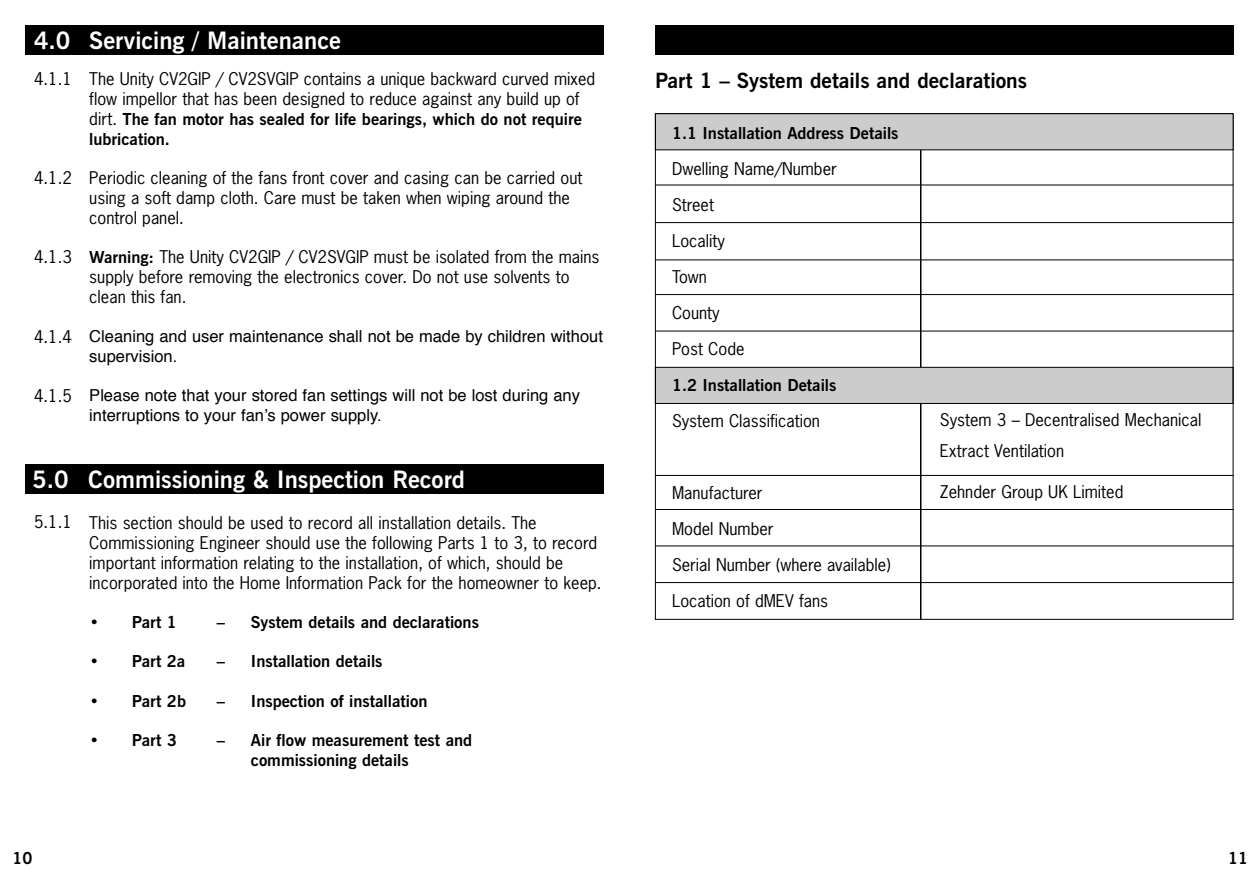
<style>
.page{position:relative;width:1259px;height:893px;background:#fff}
.page>*{position:absolute;margin:0;border:0;box-sizing:border-box;transform-origin:0 0}
.t1{font:700 24px "News Gothic BT";color:#fff}
.t2{font:700 21px "News Gothic BT";color:#000}
.t3{font:16.5px/19.8px "News Gothic";color:#000}
.t4{font:700 16.5px/19.8px "News Gothic BT";color:#000}
.t5{font:16.5px/19.8px "Helvetica";color:#000}
.s1{font-family:"News Gothic";font-weight:400}
.s2{font-family:"News Gothic BT";font-weight:700}
</style>
<div class="page">
<hr style="left:920px;top:123px;width:1px;height:496px;background:#000">
<div style="left:656px;top:368px;width:576px;height:35px;background:#ccc"></div>
<div style="left:655px;top:367px;width:578px;height:37px;border:1px solid #000"></div>
<div style="left:26px;top:26px;width:578px;height:29px;background:#000"></div>
<div style="left:655px;top:26px;width:578px;height:29px;background:#000"></div>
<div style="left:26px;top:464px;width:578px;height:30px;background:#000"></div>
<div style="left:656px;top:114px;width:576px;height:35px;background:#ccc"></div>
<div style="left:655px;top:113px;width:578px;height:37px;border:1px solid #000"></div>
<hr style="left:655px;top:185px;width:578px;height:1px;background:#000">
<hr style="left:655px;top:260px;width:578px;height:1px;background:#000">
<hr style="left:655px;top:222px;width:578px;height:1px;background:#000">
<hr style="left:655px;top:294px;width:578px;height:1px;background:#000">
<hr style="left:655px;top:331px;width:578px;height:1px;background:#000">
<hr style="left:655px;top:582px;width:578px;height:1px;background:#000">
<hr style="left:655px;top:509px;width:578px;height:1px;background:#000">
<hr style="left:655px;top:546px;width:578px;height:1px;background:#000">
<hr style="left:655px;top:475px;width:578px;height:1px;background:#000">
<h1 class="t1" style="left:34px;top:32px;width:308px">4.0 Servicing / Maintenance</h1>
<p class="t3" style="left:34px;top:70px;width:40px">4.1.1</p>
<p class="t3" style="left:89px;top:70px;width:507px">The Unity CV2GIP / CV2SVGIP contains a unique backward curved mixed flow impellor that has been designed to reduce against any build up of</p>
<p class="t4" style="left:89px;top:110px;width:494px"><span class="s1">dirt.</span> The fan motor has sealed for life bearings, which do not require lubrication.</p>
<p class="t3" style="left:89px;top:169px;width:495px">Periodic cleaning of the fans front cover and casing can be carried out using a soft damp cloth. Care must be taken when wiping around the control panel.</p>
<p class="t3" style="left:89px;top:248px;width:512px"><span class="s2">Warning:</span> The Unity CV2GIP / CV2SVGIP must be isolated from the mains supply before removing the electronics cover. Do not use solvents to clean this fan.</p>
<p class="t5" style="left:89px;top:328px;width:515px">Cleaning and user maintenance shall not be made by children without supervision.</p>
<p class="t5" style="left:89px;top:387px;width:492px">Please note that your stored fan settings will not be lost during any interruptions to your fan’s power supply.</p>
<p class="t3" style="left:34px;top:169px;width:40px">4.1.2</p>
<p class="t3" style="left:34px;top:248px;width:40px">4.1.3</p>
<p class="t3" style="left:34px;top:327px;width:40px">4.1.4</p>
<p class="t3" style="left:34px;top:386px;width:40px">4.1.5</p>
<h1 class="t1" style="left:32px;top:471px;width:434px">5.0 Commissioning &amp; Inspection Record</h1>
<p class="t3" style="left:34px;top:513px;width:40px">5.1.1</p>
<p class="t3" style="left:89px;top:514px;width:514px">This section should be used to record all installation details. The Commissioning Engineer should use the following Parts 1 to 3, to record important information relating to the installation, of which, should be incorporated into the Home Information Pack for the homeowner to keep.</p>
<p class="t4" style="left:89px;top:613px;width:89px">• Part 1</p>
<p class="t4" style="left:217px;top:613px;width:263px">– System details and declarations</p>
<p class="t4" style="left:89px;top:653px;width:98px">• Part 2a</p>
<p class="t4" style="left:217px;top:653px;width:167px">– Installation details</p>
<p class="t4" style="left:89px;top:692px;width:98px">• Part 2b</p>
<p class="t4" style="left:217px;top:692px;width:212px">– Inspection of installation</p>
<p class="t4" style="left:89px;top:732px;width:89px">• Part 3</p>
<p class="t4" style="left:251px;top:732px;width:223px;text-indent:-34px">– Air flow measurement test and commissioning details</p>
<p class="t2" style="left:655px;top:72px;width:373px">Part 1 – System details and declarations</p>
<p class="t4" style="left:672px;top:125px;width:228px">1.1 Installation Address Details</p>
<p class="t3" style="left:672px;top:151px;width:166px;line-height:36px">Dwelling Name/Number<br>Street<br>Locality<br>Town<br>County<br>Post Code</p>
<p class="t4" style="left:672px;top:377px;width:166px">1.2 Installation Details</p>
<p class="t3" style="left:672px;top:411px;width:149px">System Classification</p>
<p class="t3" style="left:672px;top:475px;width:220px;line-height:36px">Manufacturer<br>Model Number<br>Serial Number (where available)<br>Location of dMEV fans</p>
<p class="t3" style="left:940px;top:404px;width:263px;line-height:31.5px">System 3 – Decentralised Mechanical<br>Extract Ventilation</p>
<p class="t3" style="left:940px;top:482px;width:185px">Zehnder Group UK Limited</p>
<p class="t4" style="left:13px;top:850px;width:21px">10</p>
<p class="t4" style="left:1228px;top:850px;width:21px">11</p>
</div>
